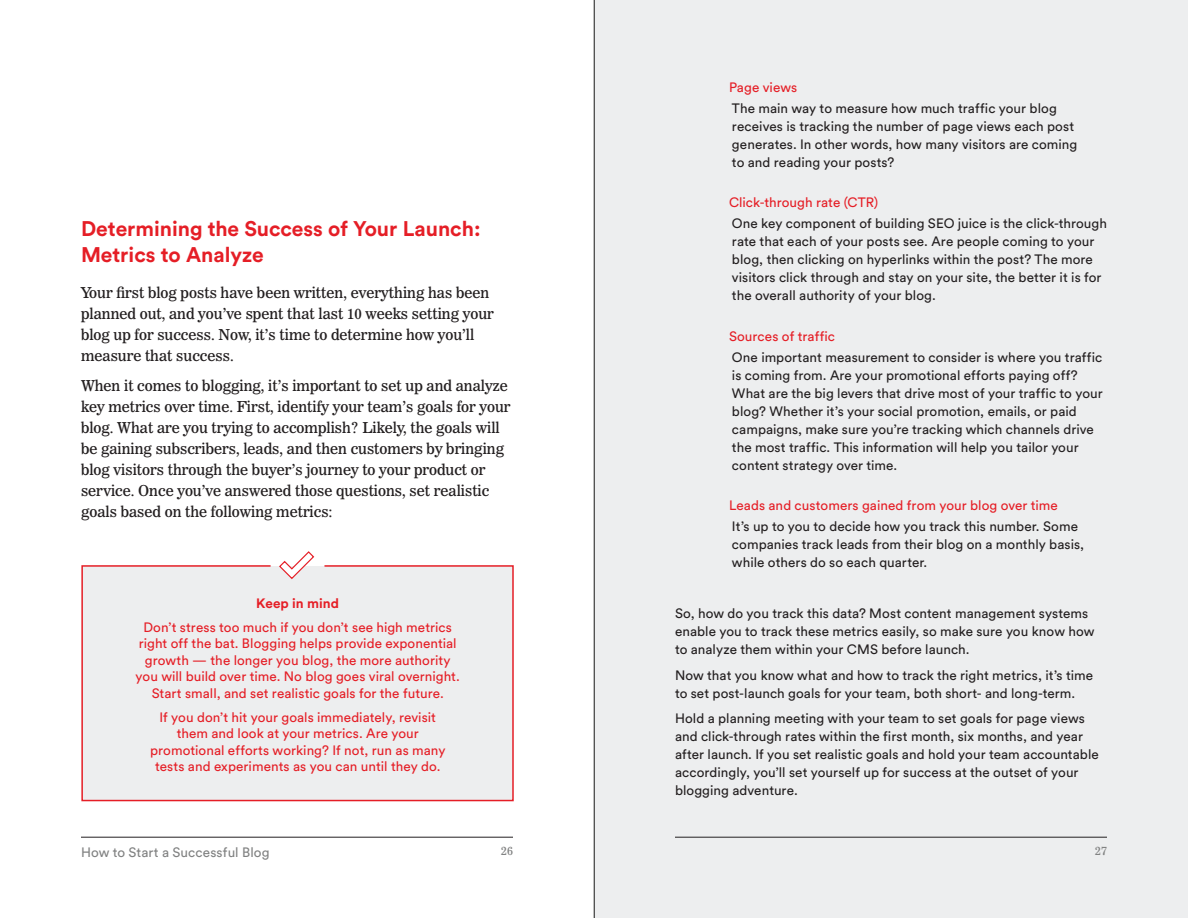
<style>
.page{position:relative;width:1188px;height:918px;background:#fff}
.page>*{position:absolute;margin:0;border:0;box-sizing:border-box;transform-origin:0 0}
.t1{font:700 21px/25.5px "Circular Std";color:#e51e26}
.t2{font:15px/21px "News 706 BT Roman C";color:#231f20}
.t3{font:13.5px/18px "Circular Std";letter-spacing:.005em;color:#231f20}
.t4{font:13.5px/16.5px "Circular Std";letter-spacing:.005em;color:#e51e26;text-align:center}
.t5{font:13.5px "Circular Std";letter-spacing:.005em;color:#818282}
.t6{font:700 13.5px "Circular Std";letter-spacing:.005em;color:#e51e26}
.t7{font:12px "News 706 BT Roman C";color:#818282}
</style>
<div class="page">
<hr style="left:81px;top:837px;width:432px;height:1px;background:#231f20">
<div style="left:595px;top:0;width:593px;height:918px;background:#edeeef"></div>
<hr style="left:675px;top:837px;width:432px;height:1px;background:#231f20">
<hr style="left:594px;top:0;width:1px;height:918px;background:#4d4e4d">
<div style="left:81px;top:565px;width:433px;height:237px;background:#edeeef"></div>
<svg style="left:278px;top:551px;width:37px;height:29px"></svg>
<h1 class="t1" style="left:81px;top:216px;width:401px">Determining the Success of Your Launch:<br>Metrics to Analyze</h1>
<p class="t2" style="left:81px;top:282px;width:414px">Your first blog posts have been written, everything has been planned out, and you’ve spent that last 10 weeks setting your blog up for success. Now, it’s time to determine how you’ll measure that success.</p>
<p class="t2" style="left:81px;top:375px;width:431px">When it comes to blogging, it’s important to set up and analyze key metrics over time. First, identify your team’s goals for your blog. What are you trying to accomplish? Likely, the goals will be gaining subscribers, leads, and then customers by bringing blog visitors through the buyer’s journey to your product or service. Once you’ve answered those questions, set realistic goals based on the following metrics:</p>
<p class="t6" style="left:256px;top:594px;width:84px">Keep in mind</p>
<p class="t4" style="left:136px;top:618px;width:326px">Don’t stress too much if you don’t see high metrics right off the bat. Blogging helps provide exponential growth — the longer you blog, the more authority you will build over time. No blog goes viral overnight.<br>Start small, and set realistic goals for the future.</p>
<p class="t4" style="left:150px;top:708px;width:297px">If you don’t hit your goals immediately, revisit them and look at your metrics. Are your promotional efforts working? If not, run as many tests and experiments as you can until they do.</p>
<p class="t4" style="left:729px;top:79px;width:70px">Page views</p>
<p class="t3" style="left:732px;top:99px;width:347px">The main way to measure how much traffic your blog receives is tracking the number of page views each post generates. In other words, how many visitors are coming to and reading your posts?</p>
<p class="t4" style="left:729px;top:194px;width:151px">Click-through rate (CTR)</p>
<p class="t3" style="left:732px;top:215px;width:377px">One key component of building SEO juice is the click-through rate that each of your posts see. Are people coming to your blog, then clicking on hyperlinks within the post? The more visitors click through and stay on your site, the better it is for the overall authority of your blog.</p>
<p class="t4" style="left:729px;top:328px;width:108px">Sources of traffic</p>
<p class="t3" style="left:732px;top:348px;width:372px">One important measurement to consider is where you traffic is coming from. Are your promotional efforts paying off?<br>What are the big levers that drive most of your traffic to your blog? Whether it’s your social promotion, emails, or paid campaigns, make sure you’re tracking which channels drive the most traffic. This information will help you tailor your content strategy over time.</p>
<p class="t4" style="left:729px;top:497px;width:330px">Leads and customers gained from your blog over time</p>
<p class="t3" style="left:732px;top:517px;width:354px">It’s up to you to decide how you track this number. Some companies track leads from their blog on a monthly basis, while others do so each quarter.</p>
<p class="t3" style="left:675px;top:604px;width:421px">So, how do you track this data? Most content management systems enable you to track these metrics easily, so make sure you know how to analyze them within your CMS before launch.</p>
<p class="t3" style="left:675px;top:666px;width:420px">Now that you know what and how to track the right metrics, it’s time to set post-launch goals for your team, both short- and long-term.</p>
<p class="t3" style="left:675px;top:709px;width:425px">Hold a planning meeting with your team to set goals for page views and click-through rates within the first month, six months, and year after launch. If you set realistic goals and hold your team accountable accordingly, you’ll set yourself up for success at the outset of your blogging adventure.</p>
<p class="t5" style="left:81px;top:844px;width:190px">How to Start a Successful Blog</p>
<p class="t7" style="left:501px;top:844px;width:13px">26</p>
<p class="t7" style="left:1095px;top:844px;width:13px">27</p>
</div>
